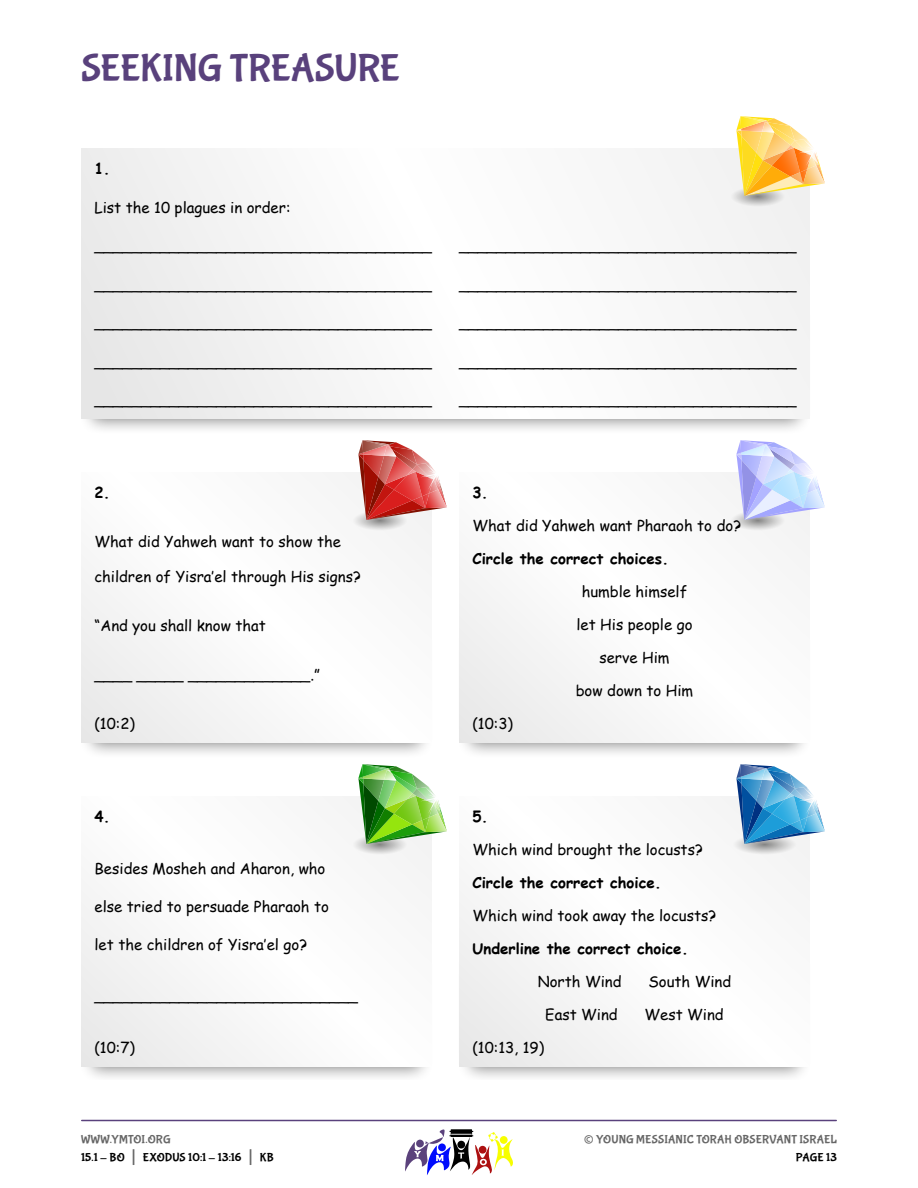
<style>
.page{position:relative;width:918px;height:1188px;background:#fff}
.page>*{position:absolute;margin:0;border:0;box-sizing:border-box;transform-origin:0 0}
.Heading{font:39px "Bubblegum Sans";letter-spacing:-.01em;color:#59417c}
.t1{font:27px "Bubblegum Sans";color:#666}
.t2{font:15px "Comic Sans MS";color:#000}
.t3{font:700 15px "Comic Sans MS";color:#000}
.t4{font:12px/18px "Bubblegum Sans";letter-spacing:.015em;color:#000}
.t5{font:12px "Bubblegum Sans";letter-spacing:.01em;color:#666}
.s1{color:#666}
.s2{font-size:21px;color:#666}
</style>
<div class="page">
<hr style="left:82px;top:1120px;width:754px;height:1px;background:#59417c">
<svg style="left:405px;top:1129px;width:108px;height:46px"></svg>
<div style="left:81px;top:297px;width:731px;height:138px;background:#000;opacity:.5"></div>
<div style="left:81px;top:621px;width:353px;height:138px;background:#000;opacity:.5"></div>
<div style="left:81px;top:945px;width:353px;height:135px;background:#000;opacity:.5"></div>
<div style="left:457px;top:621px;width:355px;height:138px;background:#000;opacity:.5"></div>
<div style="left:457px;top:945px;width:355px;height:135px;background:#000;opacity:.5"></div>
<div style="left:81px;top:148px;width:729px;height:270px;background:linear-gradient(to right,#f1f1f1,#fbfbfb)"></div>
<div style="left:459px;top:472px;width:351px;height:270px;background:#fafafa"></div>
<div style="left:459px;top:796px;width:351px;height:270px;background:#fafafa"></div>
<div style="left:81px;top:472px;width:351px;height:270px;background:#fafafa"></div>
<div style="left:81px;top:796px;width:351px;height:270px;background:#fafafa"></div>
<svg style="left:735px;top:764px;width:90px;height:90px"></svg>
<svg style="left:355px;top:440px;width:92px;height:90px"></svg>
<svg style="left:355px;top:764px;width:92px;height:90px"></svg>
<svg style="left:733px;top:440px;width:92px;height:90px"></svg>
<svg style="left:717px;top:116px;width:108px;height:91px"></svg>
<p class="Heading" style="left:81px;top:47px;width:321px">SEEKING TREASURE</p>
<p class="t3" style="left:94px;top:157px;width:11px">1</p>
<p class="t2" style="left:94px;top:196px;width:198px">List the 10 plagues in order:</p>
<p class="t2" style="left:94px;top:234px;width:339px">____________________________________</p>
<p class="t2" style="left:94px;top:273px;width:339px">____________________________________</p>
<p class="t2" style="left:94px;top:311px;width:339px">____________________________________</p>
<p class="t2" style="left:94px;top:350px;width:339px">____________________________________</p>
<p class="t2" style="left:94px;top:388px;width:339px">____________________________________</p>
<p class="t2" style="left:459px;top:234px;width:339px">____________________________________</p>
<p class="t2" style="left:459px;top:273px;width:339px">____________________________________</p>
<p class="t2" style="left:459px;top:312px;width:339px">____________________________________</p>
<p class="t2" style="left:459px;top:350px;width:339px">____________________________________</p>
<p class="t2" style="left:459px;top:389px;width:339px">____________________________________</p>
<p class="t3" style="left:94px;top:481px;width:11px">2</p>
<p class="t2" style="left:94px;top:530px;width:248px">What did Yahweh want to show the</p>
<p class="t2" style="left:94px;top:566px;width:268px">children of Yisra’el through His signs?</p>
<p class="t2" style="left:94px;top:615px;width:173px">“And you shall know that</p>
<p class="t2" style="left:94px;top:664px;width:227px">____ _____ _____________.”</p>
<p class="t2" style="left:94px;top:712px;width:42px">(10:2)</p>
<p class="t3" style="left:472px;top:481px;width:11px">3</p>
<p class="t2" style="left:472px;top:514px;width:270px">What did Yahweh want Pharaoh to do?</p>
<p class="t3" style="left:472px;top:547px;width:191px">Circle the correct choices</p>
<p class="t2" style="left:582px;top:580px;width:107px">humble himself</p>
<p class="t2" style="left:576px;top:613px;width:118px">let His people go</p>
<p class="t2" style="left:599px;top:646px;width:72px">serve Him</p>
<p class="t2" style="left:576px;top:679px;width:119px">bow down to Him</p>
<p class="t2" style="left:472px;top:712px;width:42px">(10:3)</p>
<p class="t3" style="left:94px;top:805px;width:11px">4</p>
<p class="t2" style="left:94px;top:857px;width:232px">Besides Mosheh and Aharon, who</p>
<p class="t2" style="left:94px;top:895px;width:236px">else tried to persuade Pharaoh to</p>
<p class="t2" style="left:94px;top:933px;width:214px">let the children of Yisra’el go?</p>
<p class="t2" style="left:94px;top:985px;width:265px">____________________________</p>
<p class="t2" style="left:94px;top:1036px;width:42px">(10:7)</p>
<p class="t3" style="left:472px;top:805px;width:11px">5</p>
<p class="t2" style="left:472px;top:838px;width:232px">Which wind brought the locusts?</p>
<p class="t3" style="left:472px;top:871px;width:184px">Circle the correct choice</p>
<p class="t2" style="left:472px;top:904px;width:245px">Which wind took away the locusts?</p>
<p class="t3" style="left:472px;top:937px;width:211px">Underline the correct choice</p>
<p class="t2" style="left:538px;top:970px;width:85px">North Wind</p>
<p class="t2" style="left:648px;top:970px;width:84px">South Wind</p>
<p class="t2" style="left:545px;top:1003px;width:74px">East Wind</p>
<p class="t2" style="left:645px;top:1003px;width:81px">West Wind</p>
<p class="t2" style="left:472px;top:1036px;width:73px">(10:13, 19)</p>
<p class="t4" style="left:81px;top:1131px;width:194px"><span class="s1">WWW.YMTOI.ORG<br></span>15.1 - BO <span class="s2">|</span> EXODUS 10:1 - 13:16 <span class="s2">|</span> KB</p>
<h2 class="t1" style="left:584px;top:1124px;width:12px">©</h2>
<p class="t5" style="left:596px;top:1133px;width:242px">YOUNG MESSIANIC TORAH OBSERVANT ISRAEL</p>
<p class="t4" style="left:796px;top:1149px;width:43px">PAGE 13</p>
</div>
